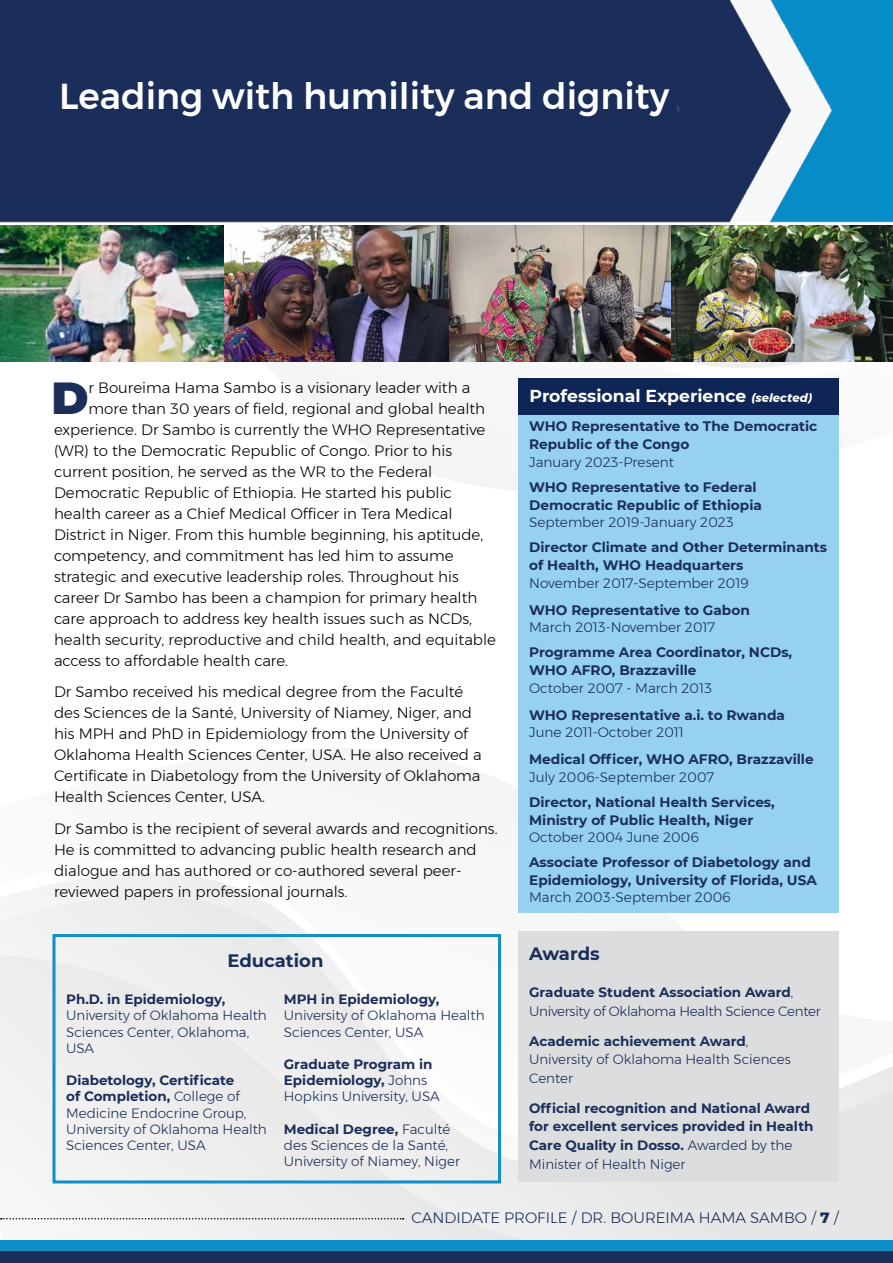
<style>
.page{position:relative;width:893px;height:1263px;background:#fff}
.page>*{position:absolute;margin:0;border:0;box-sizing:border-box;transform-origin:0 0}
.t1{font:900 45px "Montserrat";color:#1b2e5a}
.t2{font:500 36px "Montserrat";color:#fff}
.t3{font:700 18px "Montserrat";color:#1b2e5a}
.t4{font:700 17.25px "Montserrat";color:#fff}
.t5{font:300 15px/21px "Montserrat";color:#000}
.t6{font:300 15px "Montserrat";color:#1b2e5a}
.t7{font:700 13.65px/17.9px "Montserrat";color:#1b2e5a}
.t8{font:300 13.65px "Montserrat";color:#1b2e5a}
.t9{font:300 13.5px/16.2px "Montserrat";color:#1b2e5a}
.t10{font:700 13.5px/18.8px "Montserrat";color:#1b2e5a}
.t11{font:300 13.5px/18.8px "Montserrat";letter-spacing:-.02em;color:#1b2e5a}
.s1{font-weight:700}
.s2{font-weight:300}
.s3{font-style:italic;font-size:11.85px}
.s4{font-weight:800}
</style>
<div class="page">
<img style="left:0;top:0;width:893px;height:1240px">
<div style="left:0;top:1240px;width:893px;height:12px;background:#118dc7"></div>
<div style="left:0;top:1252px;width:893px;height:11px;background:#1b2e5a"></div>
<svg style="left:1px;top:1218px;width:403px;height:1px"></svg>
<div style="left:518px;top:378px;width:321px;height:534px;background:#96d1f2"></div>
<div style="left:518px;top:932px;width:321px;height:250px;background:#dcddde"></div>
<div style="left:52px;top:934px;width:449px;height:249px;border:3px solid #118dc7"></div>
<div style="left:518px;top:378px;width:321px;height:36px;background:#0f2555"></div>
<img style="left:0;top:225px;width:1px;height:129px">
<img style="left:1px;top:0;width:892px;height:225px">
<img style="left:1px;top:225px;width:224px;height:137px">
<img style="left:225px;top:225px;width:225px;height:137px">
<img style="left:450px;top:225px;width:222px;height:137px">
<img style="left:672px;top:225px;width:221px;height:137px">
<h2 class="t2" style="left:59px;top:68px;width:612px">Leading with humility and dignity</h2>
<h1 class="t1" style="left:51px;top:364px;width:39px">D</h1>
<p class="t5" style="left:89px;top:376px;width:383px">r Boureima Hama Sambo is a visionary leader with a</p>
<p class="t5" style="left:89px;top:397px;width:398px">more than 30 years of field, regional and global health</p>
<p class="t5" style="left:54px;top:418px;width:433px">experience. Dr Sambo is currently the WHO Representative</p>
<p class="t5" style="left:54px;top:439px;width:400px">(WR) to the Democratic Republic of Congo. Prior to his</p>
<p class="t5" style="left:54px;top:460px;width:380px">current position, he served as the WR to the Federal</p>
<p class="t5" style="left:54px;top:481px;width:400px">Democratic Republic of Ethiopia. He started his public</p>
<p class="t5" style="left:54px;top:502px;width:400px">health career as a Chief Medical Officer in Tera Medical</p>
<p class="t5" style="left:54px;top:523px;width:431px">District in Niger. From this humble beginning, his aptitude,</p>
<p class="t5" style="left:54px;top:544px;width:401px">competency, and commitment has led him to assume</p>
<p class="t5" style="left:54px;top:565px;width:406px">strategic and executive leadership roles. Throughout his</p>
<p class="t5" style="left:54px;top:586px;width:425px">career Dr Sambo has been a champion for primary health</p>
<p class="t5" style="left:54px;top:607px;width:420px">care approach to address key health issues such as NCDs,</p>
<p class="t5" style="left:54px;top:628px;width:443px">health security, reproductive and child health, and equitable</p>
<p class="t5" style="left:54px;top:649px;width:236px">access to affordable health care.</p>
<p class="t5" style="left:54px;top:681px;width:429px">Dr Sambo received his medical degree from the Faculté des Sciences de la Santé, University of Niamey, Niger, and his MPH and PhD in Epidemiology from the University of Oklahoma Health Sciences Center, USA. He also received a Certificate in Diabetology from the University of Oklahoma Health Sciences Center, USA.</p>
<p class="t5" style="left:54px;top:818px;width:445px">Dr Sambo is the recipient of several awards and recognitions.<br>He is committed to advancing public health research and dialogue and has authored or co-authored several peer&shy;reviewed papers in professional journals.</p>
<p class="t3" style="left:227px;top:948px;width:98px">Education</p>
<p class="t10" style="left:66px;top:989px;width:161px">Ph.D. in Epidemiology,</p>
<p class="t9" style="left:66px;top:1007px;width:202px">University of Oklahoma Health<br>Sciences Center, Oklahoma,<br>USA</p>
<p class="t9" style="left:66px;top:1072px;width:202px"><span class="s1">Diabetology, Certificate<br>of Completion,</span> College of<br>Medicine Endocrine Group,<br>University of Oklahoma Health<br>Sciences Center, USA</p>
<p class="t10" style="left:284px;top:989px;width:157px">MPH in Epidemiology,</p>
<p class="t9" style="left:284px;top:1007px;width:202px">University of Oklahoma Health<br>Sciences Center, USA</p>
<p class="t10" style="left:284px;top:1055px;width:157px;line-height:16.2px">Graduate Program in<br>Epidemiology, <span class="s2">Johns<br>Hopkins University, USA</span></p>
<p class="t9" style="left:284px;top:1121px;width:178px"><span class="s1">Medical Degree,</span> Faculté des Sciences de la Santé,<br>University of Niamey, Niger</p>
<p class="t4" style="left:529px;top:384px;width:284px">Professional Experience <span class="s3">(selected)</span></p>
<p class="t7" style="left:529px;top:417px;width:290px">WHO Representative to The Democratic<br>Republic of the Congo</p>
<p class="t8" style="left:529px;top:452px;width:146px">January 2023-Present</p>
<p class="t7" style="left:529px;top:477px;width:234px">WHO Representative to Federal<br>Democratic Republic of Ethiopia</p>
<p class="t8" style="left:529px;top:512px;width:206px">September 2019-January 2023</p>
<p class="t7" style="left:529px;top:538px;width:300px">Director Climate and Other Determinants of Health, WHO Headquarters</p>
<p class="t8" style="left:529px;top:573px;width:221px">November 2017-September 2019</p>
<p class="t7" style="left:529px;top:600px;width:222px">WHO Representative to Gabon</p>
<p class="t8" style="left:529px;top:617px;width:188px">March 2013-November 2017</p>
<p class="t7" style="left:529px;top:643px;width:265px">Programme Area Coordinator, NCDs,<br>WHO AFRO, Brazzaville</p>
<p class="t8" style="left:529px;top:678px;width:184px">October 2007 - March 2013</p>
<p class="t7" style="left:529px;top:705px;width:257px">WHO Representative a.i. to Rwanda</p>
<p class="t8" style="left:529px;top:722px;width:156px">June 2011-October 2011</p>
<p class="t7" style="left:529px;top:749px;width:286px">Medical Officer, WHO AFRO, Brazzaville</p>
<p class="t8" style="left:529px;top:767px;width:187px">July 2006-September 2007</p>
<p class="t7" style="left:529px;top:792px;width:247px">Director, National Health Services,<br>Ministry of Public Health, Niger</p>
<p class="t8" style="left:529px;top:827px;width:172px">October 2004 June 2006</p>
<p class="t7" style="left:529px;top:853px;width:289px">Associate Professor of Diabetology and<br>Epidemiology, University of Florida, USA</p>
<p class="t8" style="left:529px;top:887px;width:203px">March 2003-September 2006</p>
<p class="t3" style="left:529px;top:940px;width:72px">Awards</p>
<p class="t11" style="left:529px;top:983px;width:293px"><span class="s1">Graduate Student Association Award</span>,<br>University of Oklahoma Health Science Center</p>
<p class="t9" style="left:529px;top:1031px;width:263px;line-height:18.8px"><span class="s1">Academic achievement Award</span>,<br>University of Oklahoma Health Sciences<br>Center</p>
<p class="t10" style="left:529px;top:1098px;width:286px">Official recognition and National Award for excellent services provided in Health Care Quality in Dosso. <span class="s2">Awarded by the Minister of Health Niger</span></p>
<p class="t6" style="left:411px;top:1207px;width:429px">CANDIDATE PROFILE / DR. BOUREIMA HAMA SAMBO / <span class="s4">7</span> /</p>
</div>
